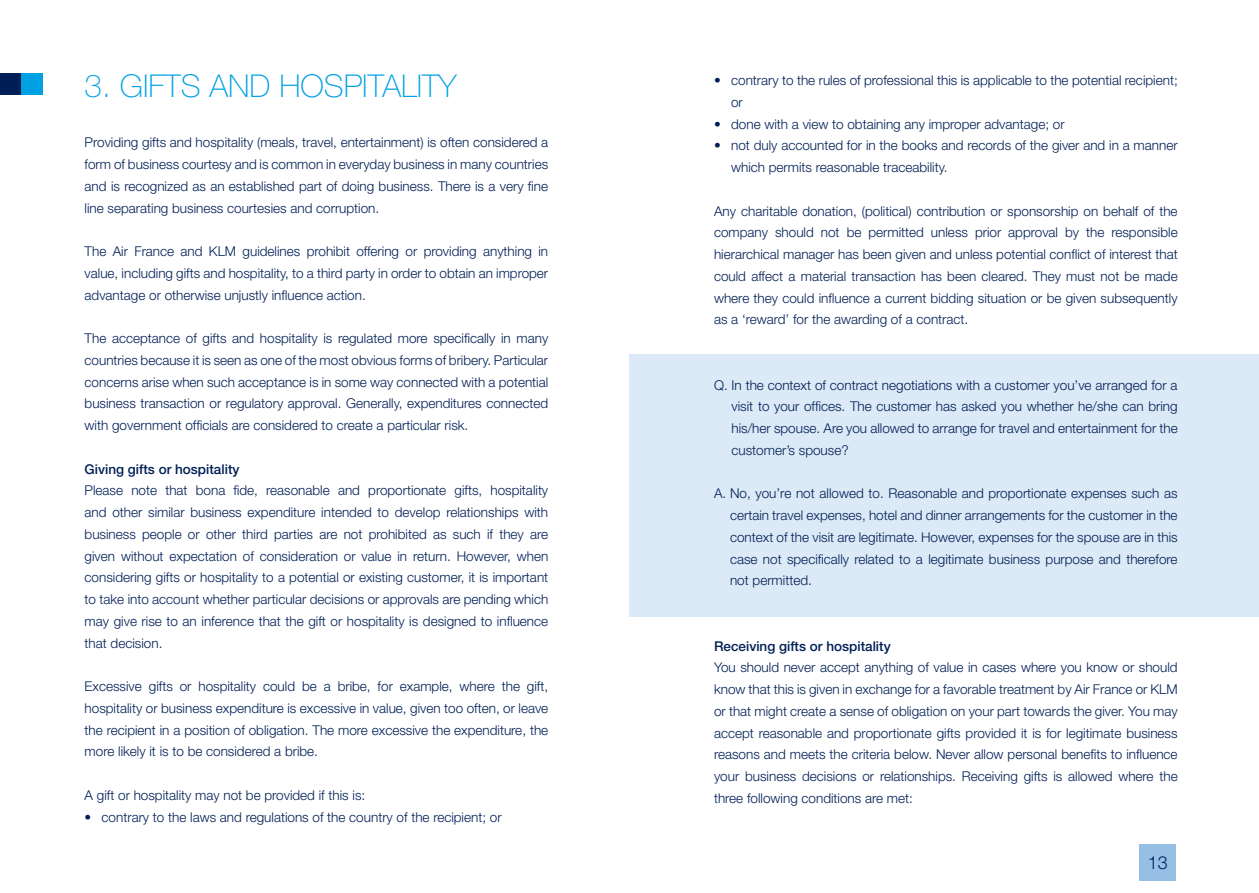
<style>
.page{position:relative;width:1259px;height:893px;background:#fff}
.page>*{position:absolute;margin:0;border:0;box-sizing:border-box;transform-origin:0 0}
.t1{font:100 31.5px "Helvetica Neue";color:#00a1e3}
.t2{font:300 18px "Helvetica Neue";color:#001f56}
.t3{font:300 13.5px/21.8px "Helvetica Neue";color:#001f56;text-align:justify}
.t4{font:500 13.5px "Helvetica Neue";color:#001f56}
</style>
<div class="page">
<div style="left:629px;top:354px;width:630px;height:263px;background:#dce9f6"></div>
<div style="left:1140px;top:844px;width:36px;height:36px;background:#97bfe6"></div>
<div style="left:0;top:74px;width:21px;height:21px;background:#001f56"></div>
<div style="left:21px;top:74px;width:22px;height:21px;background:#00a1e3"></div>
<h1 class="t1" style="left:85px;top:68px;width:373px">3. GIFTS AND HOSPITALITY</h1>
<p class="t3" style="left:85px;top:131px;width:465px">Providing gifts and hospitality (meals, travel, entertainment) is often considered a form of business courtesy and is common in everyday business in many countries and is recognized as an established part of doing business. There is a very fine line separating business courtesies and corruption.</p>
<p class="t3" style="left:85px;top:240px;width:465px">The Air France and KLM guidelines prohibit offering or providing anything in value, including gifts and hospitality, to a third party in order to obtain an improper advantage or otherwise unjustly influence action.</p>
<p class="t3" style="left:85px;top:327px;width:465px">The acceptance of gifts and hospitality is regulated more specifically in many countries because it is seen as one of the most obvious forms of bribery. Particular concerns arise when such acceptance is in some way connected with a potential business transaction or regulatory approval. Generally, expenditures connected with government officials are considered to create a particular risk.</p>
<p class="t4" style="left:85px;top:461px;width:156px">Giving gifts or hospitality</p>
<p class="t3" style="left:85px;top:479px;width:465px">Please note that bona fide, reasonable and proportionate gifts, hospitality and other similar business expenditure intended to develop relationships with business people or other third parties are not prohibited as such if they are given without expectation of consideration or value in return. However, when considering gifts or hospitality to a potential or existing customer, it is important to take into account whether particular decisions or approvals are pending which may give rise to an inference that the gift or hospitality is designed to influence that decision.</p>
<p class="t3" style="left:85px;top:675px;width:465px">Excessive gifts or hospitality could be a bribe, for example, where the gift, hospitality or business expenditure is excessive in value, given too often, or leave the recipient in a position of obligation. The more excessive the expenditure, the more likely it is to be considered a bribe.</p>
<p class="t3" style="left:85px;top:784px;width:282px">A gift or hospitality may not be provided if this is:</p>
<p class="t3" style="left:85px;top:806px;width:418px">• contrary to the laws and regulations of the country of the recipient; or</p>
<p class="t3" style="left:731px;top:69px;width:448px;text-indent:-17px">• contrary to the rules of professional this is applicable to the potential recipient; or</p>
<p class="t3" style="left:714px;top:113px;width:352px">• done with a view to obtaining any improper advantage; or</p>
<p class="t3" style="left:731px;top:134px;width:448px;text-indent:-17px">• not duly accounted for in the books and records of the giver and in a manner which permits reasonable traceability.</p>
<p class="t3" style="left:714px;top:200px;width:465px">Any charitable donation, (political) contribution or sponsorship on behalf of the company should not be permitted unless prior approval by the responsible hierarchical manager has been given and unless potential conflict of interest that could affect a material transaction has been cleared. They must not be made where they could influence a current bidding situation or be given subsequently as a ‘reward’ for the awarding of a contract.</p>
<p class="t3" style="left:731px;top:374px;width:447px;text-indent:-18px">Q. In the context of contract negotiations with a customer you’ve arranged for a visit to your offices. The customer has asked you whether he/she can bring his/her spouse. Are you allowed to arrange for travel and entertainment for the customer’s spouse?</p>
<p class="t3" style="left:730px;top:482px;width:449px;text-indent:-16px">A. No, you’re not allowed to. Reasonable and proportionate expenses such as certain travel expenses, hotel and dinner arrangements for the customer in the context of the visit are legitimate. However, expenses for the spouse are in this case not specifically related to a legitimate business purpose and therefore not permitted.</p>
<p class="t4" style="left:714px;top:638px;width:178px">Receiving gifts or hospitality</p>
<p class="t3" style="left:714px;top:656px;width:465px">You should never accept anything of value in cases where you know or should know that this is given in exchange for a favorable treatment by Air France or KLM or that might create a sense of obligation on your part towards the giver. You may accept reasonable and proportionate gifts provided it is for legitimate business reasons and meets the criteria below. Never allow personal benefits to influence your business decisions or relationships. Receiving gifts is allowed where the three following conditions are met:</p>
<h2 class="t2" style="left:1148px;top:852px;width:22px">13</h2>
</div>
